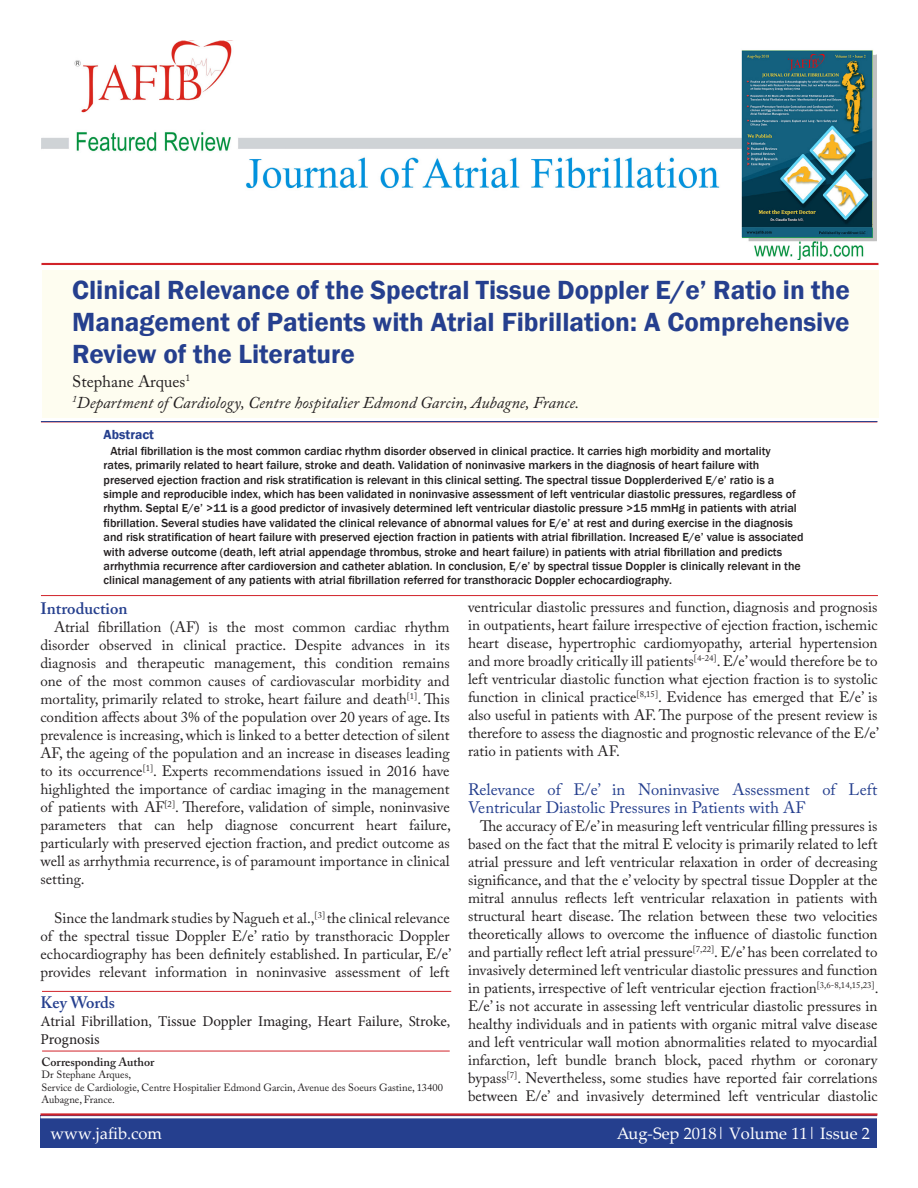
<style>
.page{position:relative;width:918px;height:1188px;background:#fff}
.page>*{position:absolute;margin:0;border:0;box-sizing:border-box;transform-origin:0 0}
._05_Article_Title{font:600 27px/32.4px "Franklin Gothic";color:#253f8e;text-align:justify}
._10_Body_Text{font:16.5px/18px "Adobe Caslon Pro";color:#253f8e}
._07_Author_Affiliati{font:italic 16.5px "Adobe Caslon Pro";color:#231f20}
.white_header_for_blu{font:16.5px "Palatino Linotype";color:#fff}
._11_Body_Header{font:600 16.5px "Adobe Caslon Pro";color:#253f8e}
._06_Author_block{font:16.5px "Adobe Caslon Pro";color:#231f20}
._10_Body_Text-2{font:15px/18px "Adobe Caslon Pro";color:#231f20;text-align:justify}
.t1{font:15px/18px "Minion Pro";letter-spacing:-.005em;color:#231f20}
._08_Abstract_Header{font:600 13.5px "Franklin Gothic";color:#253f8e}
._08_Abstract_Header-2{font:500 12px/14.4px "Franklin Gothic";color:#231f20}
._13_small_text_for_h{font:600 12px "Adobe Caslon Pro";color:#231f20}
._13_small_text_for_h-2{font:10.5px/12.6px "Adobe Caslon Pro";color:#231f20}
</style>
<div class="page">
<div style="left:42px;top:270px;width:837px;height:148px;background:#fefdf0"></div>
<hr style="left:41px;top:595px;width:837px;height:1px;background:#d1232a">
<hr style="left:41px;top:422px;width:836px;height:1px;background:#d1232a">
<hr style="left:41px;top:421px;width:836px;height:1px;background:#253f8e">
<hr style="left:42px;top:1051px;width:408px;height:1px;background:#d1232a">
<hr style="left:42px;top:991px;width:409px;height:1px;background:#d1232a">
<div style="left:40px;top:1115px;width:838px;height:33px;background:#253f8e"></div>
<hr style="left:40px;top:1113px;width:838px;height:3px;background:#d1232a">
<hr style="left:40px;top:1116px;width:838px;height:2px;background:#fff">
<hr style="left:41px;top:263px;width:837px;height:2px;background:#d1232a">
<img style="left:41px;top:41px;width:836px;height:218px">
<p class="_05_Article_Title" style="left:72px;top:274px;width:779px">Clinical Relevance of the Spectral Tissue Doppler E/e’ Ratio in the Management of Patients with Atrial Fibrillation: A Comprehensive Review of the Literature</p>
<p class="_06_Author_block" style="left:72px;top:372px;width:120px">Stephane Arques<sup>1</sup></p>
<p class="_07_Author_Affiliati" style="left:72px;top:392px;width:509px"><sup>1</sup>Department of Cardiology, Centre hospitalier Edmond Garcin, Aubagne, France.</p>
<p class="_08_Abstract_Header" style="left:104px;top:426px;width:52px">Abstract</p>
<p class="_08_Abstract_Header-2" style="left:104px;top:444px;width:701px;text-indent:7px">Atrial fibrillation is the most common cardiac rhythm disorder observed in clinical practice. It carries high morbidity and mortality<br>rates, primarily related to heart failure, stroke and death. Validation of noninvasive markers in the diagnosis of heart failure with preserved ejection fraction and risk stratification is relevant in this clinical setting. The spectral tissue Dopplerderived E/e’ ratio is a simple and reproducible index, which has been validated in noninvasive assessment of left ventricular diastolic pressures, regardless of rhythm. Septal E/e’ &gt;11 is a good predictor of invasively determined left ventricular diastolic pressure &gt;15 mmHg in patients with atrial fibrillation. Several studies have validated the clinical relevance of abnormal values for E/e’ at rest and during exercise in the diagnosis and risk stratification of heart failure with preserved ejection fraction in patients with atrial fibrillation. Increased E/e’ value is associated with adverse outcome (death, left atrial appendage thrombus, stroke and heart failure) in patients with atrial fibrillation and predicts arrhythmia recurrence after cardioversion and catheter ablation. In conclusion, E/e’ by spectral tissue Doppler is clinically relevant in the clinical management of any patients with atrial fibrillation referred for transthoracic Doppler echocardiography.</p>
<p class="_11_Body_Header" style="left:40px;top:599px;width:89px">Introduction</p>
<p class="_10_Body_Text-2" style="left:40px;top:618px;width:412px;text-indent:14px">Atrial fibrillation (AF) is the most common cardiac rhythm disorder observed in clinical practice. Despite advances in its diagnosis and therapeutic management, this condition remains one of the most common causes of cardiovascular morbidity and mortality, primarily related to stroke, heart failure and death<sup>[1]</sup>. This condition affects about 3% of the population over 20 years of age. Its prevalence is increasing, which is linked to a better detection of silent AF, the ageing of the population and an increase in diseases leading to its occurrence<sup>[1]</sup>. Experts recommendations issued in 2016 have highlighted the importance of cardiac imaging in the management of patients with AF<sup>[2]</sup>. Therefore, validation of simple, noninvasive parameters that can help diagnose concurrent heart failure, particularly with preserved ejection fraction, and predict outcome as well as arrhythmia recurrence, is of paramount importance in clinical setting.</p>
<p class="_10_Body_Text-2" style="left:40px;top:909px;width:412px;text-indent:14px">Since the landmark studies by Nagueh et al.,<sup>[3]</sup> the clinical relevance of the spectral tissue Doppler E/e’ ratio by transthoracic Doppler echocardiography has been definitely established. In particular, E/e’ provides relevant information in noninvasive assessment of left</p>
<p class="_11_Body_Header" style="left:41px;top:993px;width:76px">Key Words</p>
<p class="t1" style="left:41px;top:1013px;width:411px">Atrial Fibrillation, Tissue Doppler Imaging, Heart Failure, Stroke,<br>Prognosis</p>
<p class="_13_small_text_for_h" style="left:42px;top:1054px;width:114px">Corresponding Author</p>
<p class="_13_small_text_for_h-2" style="left:42px;top:1068px;width:91px">Dr Stephane Arques,</p>
<p class="_13_small_text_for_h-2" style="left:42px;top:1081px;width:403px">Service de Cardiologie, Centre Hospitalier Edmond Garcin, Avenue des Soeurs Gastine, 13400<br>Aubagne, France.</p>
<p class="_10_Body_Text-2" style="left:468px;top:597px;width:412px">ventricular diastolic pressures and function, diagnosis and prognosis in outpatients, heart failure irrespective of ejection fraction, ischemic heart disease, hypertrophic cardiomyopathy, arterial hypertension and more broadly critically ill patients<sup>[4-24]</sup>. E/e’ would therefore be to left ventricular diastolic function what ejection fraction is to systolic function in clinical practice<sup>[8,15]</sup>. Evidence has emerged that E/e’ is also useful in patients with AF. The purpose of the present review is therefore to assess the diagnostic and prognostic relevance of the E/e’ ratio in patients with AF.</p>
<p class="_10_Body_Text" style="left:468px;top:780px;width:411px">Relevance of E/e’ in Noninvasive Assessment of Left<br>Ventricular Diastolic Pressures in Patients with AF</p>
<p class="_10_Body_Text-2" style="left:468px;top:816px;width:412px;text-indent:12px">The accuracy of E/e’ in measuring left ventricular filling pressures is based on the fact that the mitral E velocity is primarily related to left atrial pressure and left ventricular relaxation in order of decreasing significance, and that the e’ velocity by spectral tissue Doppler at the mitral annulus reflects left ventricular relaxation in patients with structural heart disease. The relation between these two velocities theoretically allows to overcome the influence of diastolic function and partially reflect left atrial pressure<sup>[7,22]</sup>. E/e’ has been correlated to invasively determined left ventricular diastolic pressures and function in patients, irrespective of left ventricular ejection fraction<sup>[3,6-8,14,15,23]</sup>.<br>E/e’ is not accurate in assessing left ventricular diastolic pressures in healthy individuals and in patients with organic mitral valve disease and left ventricular wall motion abnormalities related to myocardial infarction, left bundle branch block, paced rhythm or coronary bypass<sup>[7]</sup>. Nevertheless, some studies have reported fair correlations between E/e’ and invasively determined left ventricular diastolic</p>
<p class="white_header_for_blu" style="left:51px;top:1122px;width:113px">www.jafib.com</p>
<p class="white_header_for_blu" style="left:617px;top:1122px;width:255px">Aug-Sep 2018| Volume 11| Issue 2</p>
</div>
